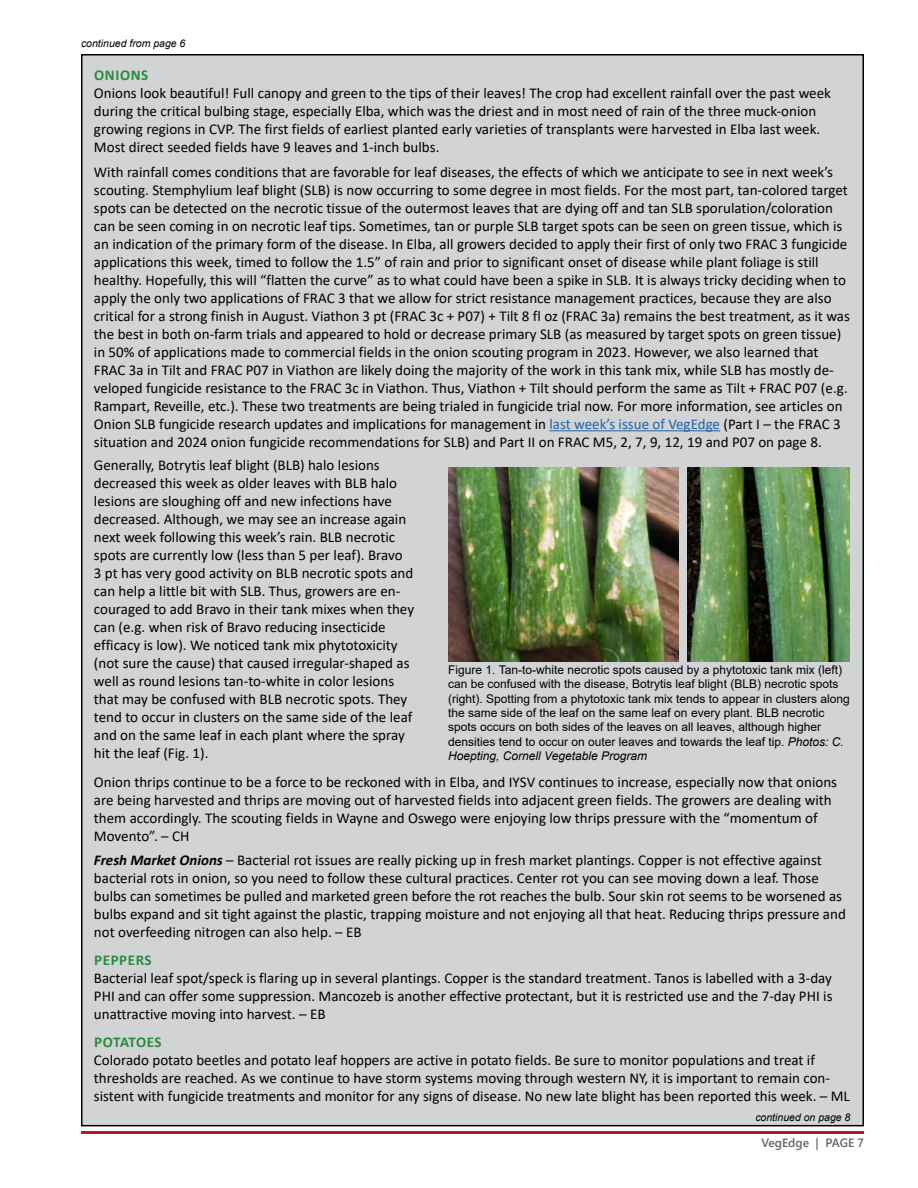
<style>
.page{position:relative;width:918px;height:1188px;background:#fff}
.page>*{position:absolute;margin:0;border:0;box-sizing:border-box;transform-origin:0 0}
.t1{font:15px/18px "Calibri";color:#000}
.t2{font:700 15px "Calibri";letter-spacing:.04em;color:#2a8b41}
.t3{font:700 15px "Calibri";letter-spacing:.015em;color:#2a8b41}
.t4{font:12px/14.4px "Arial";color:#000}
.t5{font:12px "Webly Sleek UI Semibold";color:#636466}
.t6{font:italic 10.5px "Arial";color:#000}
.s1{color:#2363a6}
.s2{font-style:italic}
.s3{font-weight:700;font-style:italic}
</style>
<div class="page">
<div style="left:82px;top:55px;width:781px;height:1071px;background:#d1d3d4"></div>
<hr style="left:549px;top:430px;width:171px;height:1px;background:#2363a6">
<img style="left:449px;top:468px;width:229px;height:194px">
<img style="left:688px;top:468px;width:162px;height:194px">
<hr style="left:81px;top:1131px;width:783px;height:3px;background:#b31b1b">
<p class="t6" style="left:81px;top:36px;width:106px">continued from page 6</p>
<p class="t2" style="left:94px;top:65px;width:56px">ONIONS</p>
<p class="t1" style="left:94px;top:84px;width:739px">Onions look beautiful! Full canopy and green to the tips of their leaves! The crop had excellent rainfall over the past week during the critical bulbing stage, especially Elba, which was the driest and in most need of rain of the three muck-onion growing regions in CVP. The first fields of earliest planted early varieties of transplants were harvested in Elba last week.<br>Most direct seeded fields have 9 leaves and 1-inch bulbs.</p>
<p class="t1" style="left:94px;top:163px;width:757px">With rainfall comes conditions that are favorable for leaf diseases, the effects of which we anticipate to see in next week’s scouting. Stemphylium leaf blight (SLB) is now occurring to some degree in most fields. For the most part, tan-colored target spots can be detected on the necrotic tissue of the outermost leaves that are dying off and tan SLB sporulation/coloration can be seen coming in on necrotic leaf tips. Sometimes, tan or purple SLB target spots can be seen on green tissue, which is an indication of the primary form of the disease. In Elba, all growers decided to apply their first of only two FRAC 3 fungicide applications this week, timed to follow the 1.5” of rain and prior to significant onset of disease while plant foliage is still healthy. Hopefully, this will “flatten the curve” as to what could have been a spike in SLB. It is always tricky deciding when to apply the only two applications of FRAC 3 that we allow for strict resistance management practices, because they are also critical for a strong finish in August. Viathon 3 pt (FRAC 3c + P07) + Tilt 8 fl oz (FRAC 3a) remains the best treatment, as it was the best in both on-farm trials and appeared to hold or decrease primary SLB (as measured by target spots on green tissue) in 50% of applications made to commercial fields in the onion scouting program in 2023. However, we also learned that FRAC 3a in Tilt and FRAC P07 in Viathon are likely doing the majority of the work in this tank mix, while SLB has mostly de&shy;veloped fungicide resistance to the FRAC 3c in Viathon. Thus, Viathon + Tilt should perform the same as Tilt + FRAC P07 (e.g.<br>Rampart, Reveille, etc.). These two treatments are being trialed in fungicide trial now. For more information, see articles on Onion SLB fungicide research updates and implications for management in <span class="s1">last week’s issue of VegEdge</span> (Part I – the FRAC 3 situation and 2024 onion fungicide recommendations for SLB) and Part II on FRAC M5, 2, 7, 9, 12, 19 and P07 on page 8.</p>
<p class="t1" style="left:94px;top:456px;width:322px">Generally, Botrytis leaf blight (BLB) halo lesions decreased this week as older leaves with BLB halo lesions are sloughing off and new infections have decreased. Although, we may see an increase again next week following this week’s rain. BLB necrotic spots are currently low (less than 5 per leaf). Bravo<br>3 pt has very good activity on BLB necrotic spots and can help a little bit with SLB. Thus, growers are en&shy;couraged to add Bravo in their tank mixes when they can (e.g. when risk of Bravo reducing insecticide efficacy is low). We noticed tank mix phytotoxicity (not sure the cause) that caused irregular-shaped as well as round lesions tan-to-white in color lesions that may be confused with BLB necrotic spots. They tend to occur in clusters on the same side of the leaf and on the same leaf in each plant where the spray hit the leaf (Fig. 1).</p>
<p class="t4" style="left:448px;top:662px;width:403px">Figure 1. Tan-to-white necrotic spots caused by a phytotoxic tank mix (left) can be confused with the disease, Botrytis leaf blight (BLB) necrotic spots (right). Spotting from a phytotoxic tank mix tends to appear in clusters along the same side of the leaf on the same leaf on every plant. BLB necrotic spots occurs on both sides of the leaves on all leaves, although higher densities tend to occur on outer leaves and towards the leaf tip. <span class="s2">Photos: C.<br>Hoepting, Cornell Vegetable Program</span></p>
<p class="t1" style="left:94px;top:772px;width:745px">Onion thrips continue to be a force to be reckoned with in Elba, and IYSV continues to increase, especially now that onions are being harvested and thrips are moving out of harvested fields into adjacent green fields. The growers are dealing with them accordingly. The scouting fields in Wayne and Oswego were enjoying low thrips pressure with the “momentum of Movento”. – CH</p>
<p class="t1" style="left:94px;top:851px;width:753px"><span class="s3">Fresh Market Onions</span> – Bacterial rot issues are really picking up in fresh market plantings. Copper is not effective against bacterial rots in onion, so you need to follow these cultural practices. Center rot you can see moving down a leaf. Those bulbs can sometimes be pulled and marketed green before the rot reaches the bulb. Sour skin rot seems to be worsened as bulbs expand and sit tight against the plastic, trapping moisture and not enjoying all that heat. Reducing thrips pressure and not overfeeding nitrogen can also help. – EB</p>
<p class="t2" style="left:94px;top:950px;width:59px">PEPPERS</p>
<p class="t1" style="left:94px;top:969px;width:740px;text-align:justify">Bacterial leaf spot/speck is flaring up in several plantings. Copper is the standard treatment. Tanos is labelled with a 3-day PHI and can offer some suppression. Mancozeb is another effective protectant, but it is restricted use and the 7-day PHI is unattractive moving into harvest. – EB</p>
<p class="t3" style="left:94px;top:1032px;width:69px">POTATOES</p>
<p class="t1" style="left:94px;top:1051px;width:757px">Colorado potato beetles and potato leaf hoppers are active in potato fields. Be sure to monitor populations and treat if thresholds are reached. As we continue to have storm systems moving through western NY, it is important to remain con&shy;sistent with fungicide treatments and monitor for any signs of disease. No new late blight has been reported this week. – ML</p>
<p class="t6" style="left:755px;top:1110px;width:97px">continued on page 8</p>
<p class="t5" style="left:761px;top:1134px;width:104px">VegEdge | PAGE 7</p>
</div>
